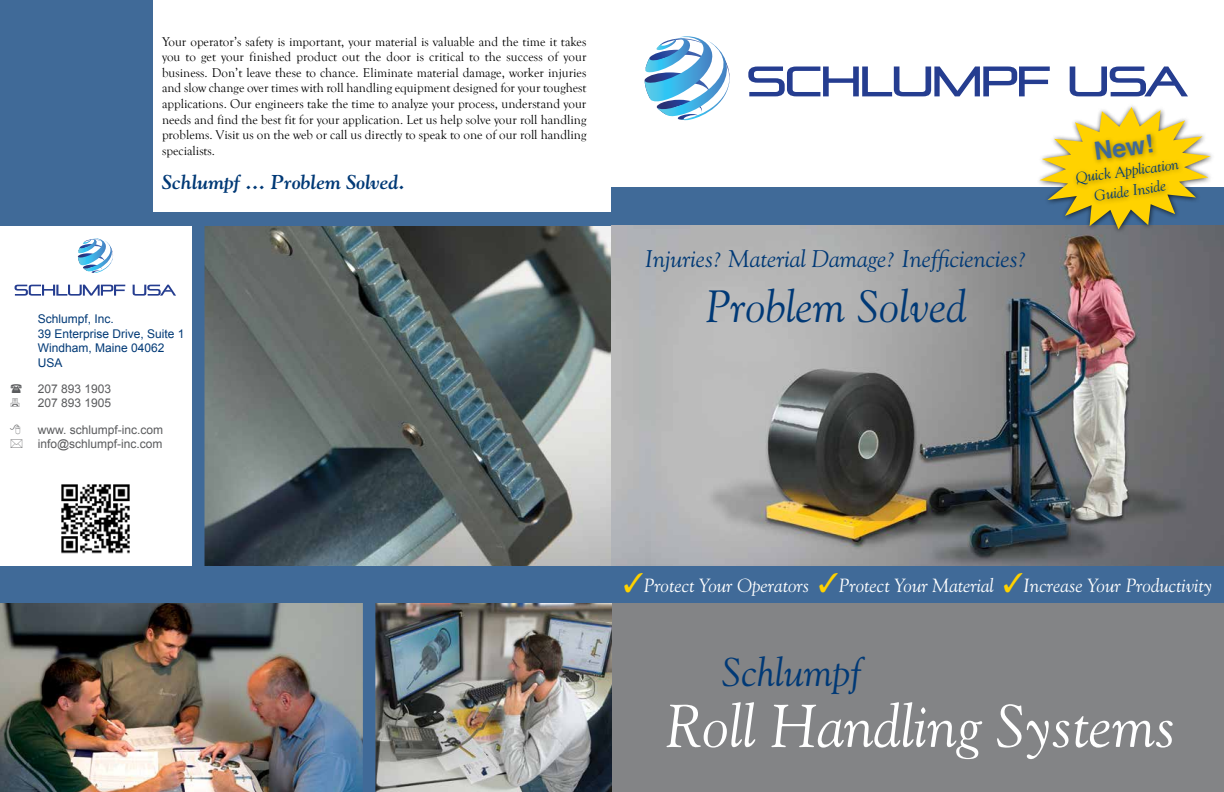
<style>
.page{position:relative;width:1224px;height:792px;background:#fff}
.page>*{position:absolute;margin:0;border:0;box-sizing:border-box;transform-origin:0 0}
.t1{font:60px "Goudy Italic Os F";color:#fff}
.t2{font:45px "Goudy Italic Os F";color:#003976}
.t3{font:40px "Goudy Italic Os F";color:#003976}
.t4{font:700 25px "Helvetica";color:#406a98}
.t5{font:24px "Goudy Italic Os F";color:#003976}
.t6{font:italic 700 20px "Goudy";color:#003976}
.t7{font:19px "Goudy Italic Os F";color:#fff}
.t8{font:15px/20px "Goudy Italic Os F";color:#003976;text-align:center}
.t9{font:13px/15.6px "Goudy Old Style T";color:#000;text-align:justify}
.t10{font:12px/14.4px "Arial";color:#5a5b5d}
.t11{font:12px/14.4px "Arial";color:#003976}
.s1{color:#ffd200}
</style>
<div class="page">
<div style="left:610px;top:592px;width:614px;height:200px;background:#838486"></div>
<div style="left:611px;top:188px;width:613px;height:415px;background:#406a98"></div>
<img style="left:651px;top:225px;width:573px;height:341px">
<div style="left:0;top:213px;width:612px;height:579px;background:#406a98"></div>
<img style="left:375px;top:603px;width:237px;height:189px">
<img style="left:0;top:603px;width:363px;height:189px">
<div style="left:0;top:0;width:153px;height:218px;background:#406a98"></div>
<div style="left:1036px;top:103px;width:180px;height:132px;background:#000;opacity:.75"></div>
<svg style="left:645px;top:36px;width:566px;height:193px"></svg>
<div style="left:1072px;top:130px;width:113px;height:76px;background:#000;opacity:.4"></div>
<img style="left:204px;top:225px;width:447px;height:341px">
<div style="left:0;top:226px;width:196px;height:340px;background:#fff"></div>
<div style="left:192px;top:224px;width:12px;height:344px;background:#406a98"></div>
<svg style="left:78px;top:238px;width:35px;height:35px"></svg>
<svg style="left:15px;top:285px;width:110px;height:11px"></svg>
<svg style="left:133px;top:285px;width:43px;height:11px"></svg>
<img style="left:61px;top:484px;width:69px;height:70px">
<p class="t11" style="left:38px;top:312px;width:78px">Schlumpf, Inc.</p>
<p class="t9" style="left:162px;top:34px;width:426px">Your operator’s safety is important, your material is valuable and the time it takes you to get your finished product out the door is critical to the success of your business. Don’t leave these to chance. Eliminate material damage, worker injuries and slow change over times with roll handling equipment designed for your toughest applications. Our engineers take the time to analyze your process, understand your needs and find the best fit for your application. Let us help solve your roll handling problems. Visit us on the web or call us directly to speak to one of our roll handling specialists.</p>
<h3 class="t6" style="left:162px;top:169px;width:245px">Schlumpf ... Problem Solved.</h3>
<p class="t11" style="left:38px;top:327px;width:148px">39 Enterprise Drive, Suite 1<br>Windham, Maine 04062<br>USA</p>
<p class="t10" style="left:38px;top:382px;width:75px">207 893 1903<br>207 893 1905</p>
<p class="t10" style="left:38px;top:423px;width:127px">www. schlumpf-inc.com info@schlumpf-inc.com</p>
<h3 class="t5" style="left:645px;top:244px;width:383px">Injuries? Material Damage? Inefficiencies?</h3>
<h2 class="t2" style="left:705px;top:279px;width:263px">Problem Solved</h2>
<h3 class="t4" style="left:1092px;top:135px;width:61px;rotate:-8deg">New!</h3>
<p class="t8" style="left:1075px;top:168px;width:105px;rotate:-8deg">Quick Application<br>Guide Inside</p>
<h3 class="t7" style="left:623px;top:573px;width:590px"><span class="s1">✓</span>Protect Your Operators <span class="s1">✓</span>Protect Your Material <span class="s1">✓</span>Increase Your Productivity</h3>
<h3 class="t3" style="left:722px;top:648px;width:141px">Schlumpf</h3>
<h1 class="t1" style="left:666px;top:690px;width:511px">Roll Handling Systems</h1>
</div>
